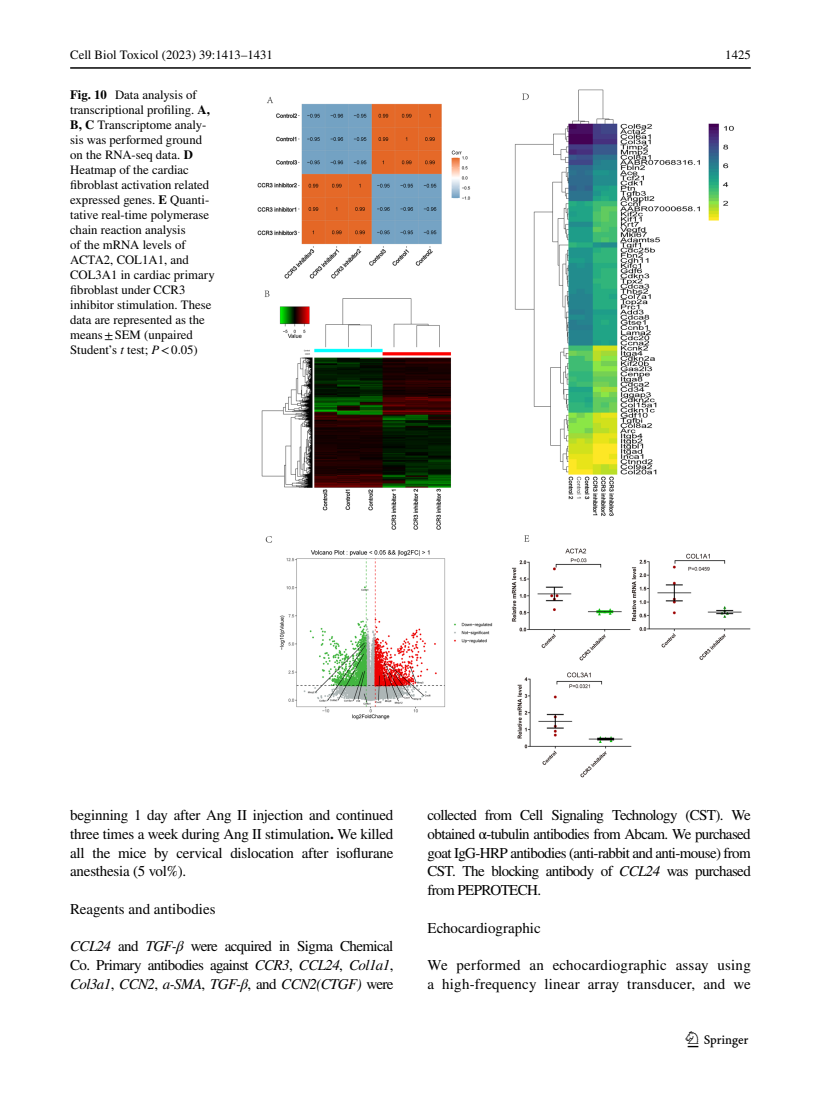
<style>
.page{position:relative;width:821px;height:1106px;background:#fff}
.page>*{position:absolute;margin:0;border:0;box-sizing:border-box;transform-origin:0 0}
.t1{font:22.5px "Springnew Regular 3";color:#000}
.t2{font:15px/18.8px "STIX";letter-spacing:-.015em;color:#000;text-align:justify}
.t3{font:15px/18.8px "STIX";letter-spacing:.015em;color:#000}
.t4{font:12.75px/15px "STIX";color:#000}
.s1{font-weight:700}
.s2{font-style:italic}
</style>
<div class="page">
<hr style="left:70px;top:67px;width:680px;height:2px;background:#000">
<img style="left:257px;top:89px;width:493px;height:688px">
<p class="t4" style="left:70px;top:48px;width:204px">Cell Biol Toxicol (2023) 39:1413–1431</p>
<p class="t4" style="left:725px;top:49px;width:27px">1425</p>
<p class="t4" style="left:70px;top:88px;width:146px"><span class="s1">Fig. 10</span> Data analysis of transcriptional profiling. <span class="s1">A,<br>B, C</span> Transcriptome analy&shy;sis was performed ground on the RNA-seq data. <span class="s1">D<br></span>Heatmap of the cardiac fibroblast activation related expressed genes. <span class="s1">E</span> Quanti&shy;tative real-time polymerase chain reaction analysis<br>of the mRNA levels of<br>ACTA2, COL1A1, and<br>COL3A1 in cardiac primary fibroblast under CCR3 inhibitor stimulation. These data are represented as the means±SEM (unpaired<br>Student’s <span class="s2">t</span> test; <span class="s2">P</span>&lt;0.05)</p>
<p class="t2" style="left:70px;top:806px;width:325px">beginning 1 day after Ang II injection and continued three times a week during Ang II stimulation<span class="s1">.</span> We killed all the mice by cervical dislocation after isoflurane anesthesia (5 vol%).</p>
<p class="t2" style="left:70px;top:900px;width:147px">Reagents and antibodies</p>
<p class="t2" style="left:70px;top:938px;width:325px"><span class="s2">CCL24</span> and <span class="s2">TGF-β</span> were acquired in Sigma Chemical Co. Primary antibodies against <span class="s2">CCR3</span>, <span class="s2">CCL24</span>, <span class="s2">Col1a1</span>, <span class="s2">Col3a1</span>, <span class="s2">CCN2</span>, <span class="s2">a-SMA</span>, <span class="s2">TGF-β</span>, and <span class="s2">CCN2(CTGF)</span> were</p>
<p class="t2" style="left:427px;top:806px;width:325px">collected from Cell Signaling Technology (CST). We obtained α-tubulin antibodies from Abcam. We purchased goat IgG-HRP antibodies (anti-rabbit and anti-mouse) from CST. The blocking antibody of <span class="s2">CCL24</span> was purchased from PEPROTECH.</p>
<p class="t2" style="left:427px;top:919px;width:115px">Echocardiographic</p>
<p class="t3" style="left:427px;top:956px;width:325px">We performed an echocardiographic assay using a high-frequency linear array transducer, and we</p>
<h1 class="t1" style="left:687px;top:1031px;width:62px">1 3</h1>
</div>
